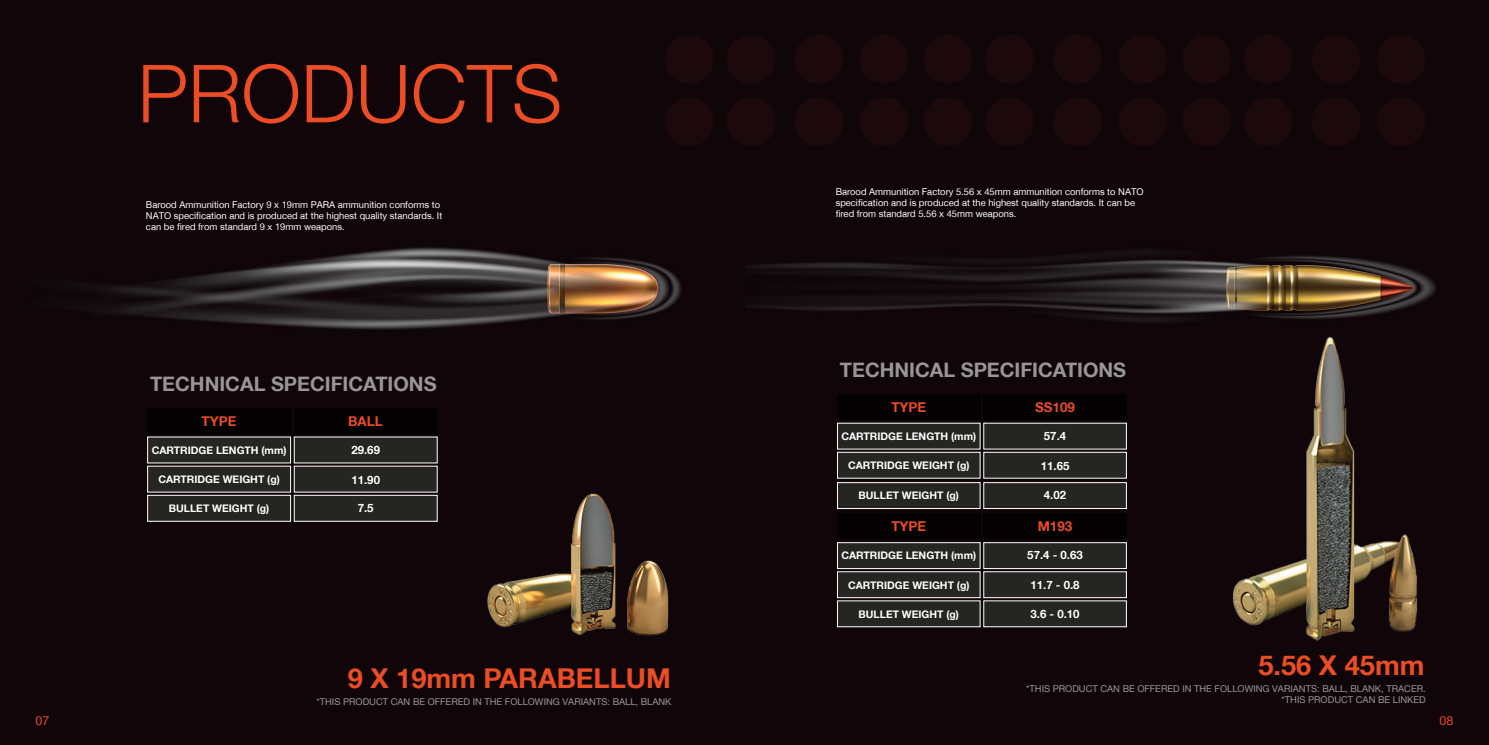
<style>
.page{position:relative;width:1489px;height:745px;background:#fff}
.page>*{position:absolute;margin:0;border:0;box-sizing:border-box;transform-origin:0 0}
.t1{font:300 80.12px "Helvetica Neue LT Arabic";color:#ed4d25}
.t2{font:700 27.25px "Helvetica Neue LT Arabic";color:#ed4d25}
.t3{font:700 19.88px "Helvetica Neue LT Arabic";color:#99969a}
.t4{font:700 13.5px "Helvetica Neue LT Arabic";color:#ed4d25}
.t5{font:12.5px "Helvetica Neue LT Arabic";color:#ef482b}
.t6{font:700 11.5px "Helvetica Neue LT Arabic";color:#fff}
.t7{font:700 11.38px "Helvetica Neue LT Arabic";color:#fff}
.t8{font:700 10.38px "Helvetica Neue LT Arabic";color:#fff}
.t9{font:9.38px/11.2px "Helvetica Neue LT Arabic";color:#fff}
.t10{font:9.38px/11.2px "Helvetica Neue LT Arabic";color:#99969a;text-align:right}
</style>
<div class="page">
<img style="left:744px;top:0;width:744px;height:744px">
<div style="left:1243px;top:35px;width:49px;height:49px;background:#1c090b;border-radius:50%"></div>
<div style="left:1311px;top:35px;width:49px;height:49px;background:#1c090b;border-radius:50%"></div>
<div style="left:1243px;top:97px;width:49px;height:49px;background:#1c090b;border-radius:50%"></div>
<div style="left:1181px;top:35px;width:49px;height:49px;background:#1c090b;border-radius:50%"></div>
<div style="left:1181px;top:97px;width:49px;height:49px;background:#1c090b;border-radius:50%"></div>
<div style="left:1311px;top:97px;width:49px;height:49px;background:#1c090b;border-radius:50%"></div>
<div style="left:1376px;top:35px;width:49px;height:49px;background:#1c090b;border-radius:50%"></div>
<div style="left:1376px;top:97px;width:49px;height:49px;background:#1c090b;border-radius:50%"></div>
<div style="left:985px;top:35px;width:49px;height:49px;background:#1c090b;border-radius:50%"></div>
<div style="left:1053px;top:35px;width:48px;height:49px;background:#1c090b;border-radius:50%"></div>
<div style="left:985px;top:97px;width:49px;height:49px;background:#1c090b;border-radius:50%"></div>
<div style="left:923px;top:35px;width:49px;height:49px;background:#1c090b;border-radius:50%"></div>
<div style="left:923px;top:97px;width:49px;height:49px;background:#1c090b;border-radius:50%"></div>
<div style="left:1053px;top:97px;width:48px;height:49px;background:#1c090b;border-radius:50%"></div>
<div style="left:1118px;top:35px;width:49px;height:49px;background:#1c090b;border-radius:50%"></div>
<div style="left:1118px;top:97px;width:49px;height:49px;background:#1c090b;border-radius:50%"></div>
<div style="left:794px;top:35px;width:49px;height:49px;background:#1c090b;border-radius:50%"></div>
<div style="left:794px;top:97px;width:49px;height:49px;background:#1c090b;border-radius:50%"></div>
<div style="left:859px;top:35px;width:49px;height:49px;background:#1c090b;border-radius:50%"></div>
<div style="left:859px;top:97px;width:49px;height:49px;background:#1c090b;border-radius:50%"></div>
<div style="left:837px;top:394px;width:143px;height:25px;background:#040102"></div>
<div style="left:983px;top:394px;width:143px;height:25px;background:#040102"></div>
<div style="left:837px;top:512px;width:143px;height:26px;background:#040102"></div>
<div style="left:983px;top:512px;width:143px;height:26px;background:#040102"></div>
<div style="left:837px;top:423px;width:143px;height:26px;background:#252622"></div>
<div style="left:983px;top:423px;width:143px;height:26px;background:#252622"></div>
<div style="left:837px;top:452px;width:143px;height:26px;background:#252622"></div>
<div style="left:837px;top:452px;width:143px;height:26px;border:1px solid #fff"></div>
<div style="left:983px;top:452px;width:143px;height:26px;background:#252622"></div>
<div style="left:983px;top:452px;width:143px;height:26px;border:1px solid #fff"></div>
<div style="left:837px;top:542px;width:143px;height:26px;background:#252622"></div>
<div style="left:837px;top:542px;width:143px;height:26px;border:1px solid #fff"></div>
<div style="left:983px;top:542px;width:143px;height:26px;background:#252622"></div>
<div style="left:983px;top:542px;width:143px;height:26px;border:1px solid #fff"></div>
<div style="left:837px;top:571px;width:143px;height:26px;background:#252622"></div>
<div style="left:983px;top:571px;width:143px;height:26px;background:#252622"></div>
<div style="left:837px;top:600px;width:143px;height:26px;background:#252622"></div>
<div style="left:983px;top:600px;width:143px;height:26px;background:#252622"></div>
<div style="left:837px;top:482px;width:143px;height:26px;background:#252622"></div>
<div style="left:837px;top:482px;width:143px;height:26px;border:1px solid #fff"></div>
<div style="left:983px;top:482px;width:143px;height:26px;background:#252622"></div>
<div style="left:983px;top:482px;width:143px;height:26px;border:1px solid #fff"></div>
<img style="left:1225px;top:330px;width:203px;height:317px">
<div style="left:0;top:0;width:744px;height:744px;background:#100609"></div>
<svg style="left:726px;top:35px;width:49px;height:49px;background:#19080a"></svg>
<svg style="left:726px;top:97px;width:49px;height:49px;background:#19080a"></svg>
<div style="left:664px;top:35px;width:49px;height:49px;background:#1c090b;border-radius:50%"></div>
<div style="left:664px;top:97px;width:49px;height:49px;background:#1c090b;border-radius:50%"></div>
<div style="left:148px;top:436px;width:142px;height:26px;background:#252622"></div>
<div style="left:294px;top:436px;width:143px;height:26px;background:#252622"></div>
<div style="left:148px;top:466px;width:142px;height:26px;background:#252622"></div>
<div style="left:294px;top:466px;width:143px;height:26px;background:#252622"></div>
<div style="left:148px;top:495px;width:142px;height:26px;background:#252622"></div>
<div style="left:148px;top:495px;width:142px;height:26px;border:1px solid #fff"></div>
<div style="left:294px;top:495px;width:143px;height:26px;background:#252622"></div>
<div style="left:294px;top:495px;width:143px;height:26px;border:1px solid #fff"></div>
<div style="left:147px;top:407px;width:144px;height:26px;background:#040102"></div>
<div style="left:294px;top:407px;width:143px;height:26px;background:#040102"></div>
<img style="left:483px;top:483px;width:190px;height:183px">
<h3 class="t5" style="left:35px;top:713px;width:15px">07</h3>
<h1 class="t1" style="left:137px;top:48px;width:426px">PRODUCTS</h1>
<p class="t9" style="left:146px;top:199px;width:298px">Barood Ammunition Factory 9 x 19mm PARA ammunition conforms to<br>NATO specification and is produced at the highest quality standards. It can be fired from standard 9 x 19mm weapons.</p>
<h3 class="t3" style="left:150px;top:372px;width:288px">TECHNICAL SPECIFICATIONS</h3>
<h3 class="t4" style="left:201px;top:413px;width:36px">TYPE</h3>
<h3 class="t4" style="left:348px;top:413px;width:36px">BALL</h3>
<p class="t8" style="left:152px;top:444px;width:136px">CARTRIDGE LENGTH (mm)</p>
<p class="t6" style="left:351px;top:443px;width:30px">29.69</p>
<p class="t8" style="left:158px;top:473px;width:123px">CARTRIDGE WEIGHT (g)</p>
<p class="t6" style="left:351px;top:472px;width:30px">11.90</p>
<p class="t8" style="left:169px;top:502px;width:102px">BULLET WEIGHT (g)</p>
<p class="t6" style="left:358px;top:501px;width:17px">7.5</p>
<h2 class="t2" style="left:347px;top:661px;width:324px">9 X 19mm PARABELLUM</h2>
<p class="t10" style="left:316px;top:695px;width:356px">*THIS PRODUCT CAN BE OFFERED IN THE FOLLOWING VARIANTS: BALL, BLANK</p>
<p class="t9" style="left:835px;top:186px;width:309px">Barood Ammunition Factory 5.56 x 45mm ammunition conforms to NATO specification and is produced at the highest quality standards. It can be fired from standard 5.56 x 45mm weapons.</p>
<h3 class="t3" style="left:839px;top:358px;width:288px">TECHNICAL SPECIFICATIONS</h3>
<h3 class="t4" style="left:891px;top:399px;width:36px">TYPE</h3>
<h3 class="t4" style="left:1035px;top:399px;width:41px">SS109</h3>
<p class="t8" style="left:841px;top:430px;width:136px">CARTRIDGE LENGTH (mm)</p>
<p class="t7" style="left:1043px;top:429px;width:24px">57.4</p>
<p class="t8" style="left:848px;top:459px;width:123px">CARTRIDGE WEIGHT (g)</p>
<p class="t7" style="left:1040px;top:458px;width:30px">11.65</p>
<p class="t8" style="left:858px;top:489px;width:102px">BULLET WEIGHT (g)</p>
<p class="t7" style="left:1043px;top:488px;width:24px">4.02</p>
<h3 class="t4" style="left:891px;top:517px;width:36px">TYPE</h3>
<h3 class="t4" style="left:1037px;top:517px;width:36px">M193</h3>
<p class="t8" style="left:841px;top:549px;width:136px">CARTRIDGE LENGTH (mm)</p>
<p class="t7" style="left:1027px;top:548px;width:57px">57.4 - 0.63</p>
<p class="t8" style="left:848px;top:578px;width:123px">CARTRIDGE WEIGHT (g)</p>
<p class="t7" style="left:1030px;top:578px;width:51px">11.7 - 0.8</p>
<p class="t8" style="left:858px;top:607px;width:102px">BULLET WEIGHT (g)</p>
<p class="t7" style="left:1030px;top:606px;width:51px">3.6 - 0.10</p>
<h2 class="t2" style="left:1258px;top:649px;width:168px">5.56 X 45mm</h2>
<p class="t10" style="left:1026px;top:682px;width:401px">*THIS PRODUCT CAN BE OFFERED IN THE FOLLOWING VARIANTS: BALL, BLANK, TRACER. *THIS PRODUCT CAN BE LINKED</p>
<h3 class="t5" style="left:1439px;top:713px;width:15px">08</h3>
</div>
